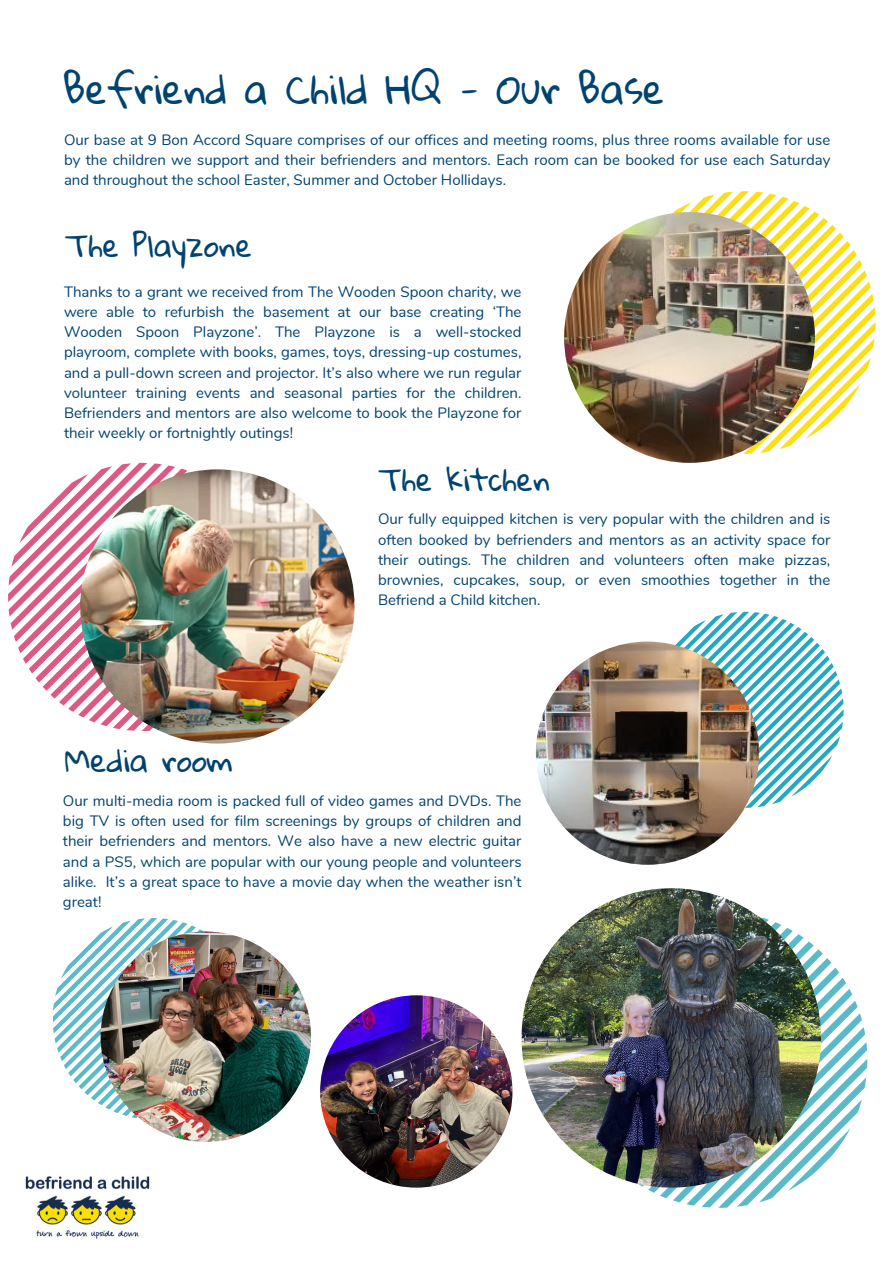
<style>
.page{position:relative;width:894px;height:1264px;background:#fff}
.page>*{position:absolute;margin:0;border:0;box-sizing:border-box;transform-origin:0 0}
.t1{font:39px "Gloria Hallelujah";color:#004370}
.t2{font:30px "Gloria Hallelujah";color:#004370}
.t3{font:15px/20.2px "Nunito";color:#004370;text-align:justify}
</style>
<div class="page">
<svg style="left:614px;top:191px;width:261px;height:263px"></svg>
<img style="left:564px;top:212px;width:250px;height:251px;border-radius:50%">
<svg style="left:674px;top:611px;width:169px;height:196px"></svg>
<img style="left:535px;top:641px;width:223px;height:223px;border-radius:50%">
<svg style="left:8px;top:463px;width:268px;height:268px"></svg>
<img style="left:80px;top:469px;width:274px;height:274px;border-radius:50%">
<svg style="left:53px;top:918px;width:199px;height:201px"></svg>
<img style="left:100px;top:931px;width:211px;height:210px;border-radius:50%">
<svg style="left:572px;top:911px;width:295px;height:296px"></svg>
<img style="left:521px;top:888px;width:299px;height:299px;border-radius:50%">
<img style="left:320px;top:995px;width:192px;height:192px;border-radius:50%">
<img style="left:25px;top:1176px;width:125px;height:63px">
<h2 class="t1" style="left:63px;top:68px;width:602px">Befriend a Child HQ - Our Base</h2>
<p class="t3" style="left:64px;top:130px;width:767px">Our base at 9 Bon Accord Square comprises of our offices and meeting rooms, plus three rooms available for use by the children we support and their befrienders and mentors. Each room can be booked for use each Saturday and throughout the school Easter, Summer and October Hollidays.</p>
<p class="t2" style="left:65px;top:229px;width:189px">The Playzone</p>
<p class="t3" style="left:64px;top:281px;width:459px">Thanks to a grant we received from The Wooden Spoon charity, we were able to refurbish the basement at our base creating ‘The Wooden Spoon Playzone’. The Playzone is a well-stocked playroom, complete with books, games, toys, dressing-up costumes, and a pull-down screen and projector. It’s also where we run regular volunteer training events and seasonal parties for the children.<br>Befrienders and mentors are also welcome to book the Playzone for their weekly or fortnightly outings!</p>
<p class="t2" style="left:378px;top:463px;width:174px">The kitchen</p>
<p class="t3" style="left:378px;top:509px;width:454px">Our fully equipped kitchen is very popular with the children and is often booked by befrienders and mentors as an activity space for their outings. The children and volunteers often make pizzas, brownies, cupcakes, soup, or even smoothies together in the Befriend a Child kitchen.</p>
<p class="t2" style="left:65px;top:744px;width:169px">Media room</p>
<p class="t3" style="left:63px;top:790px;width:460px">Our multi-media room is packed full of video games and DVDs. The big TV is often used for film screenings by groups of children and their befrienders and mentors. We also have a new electric guitar and a PS5, which are popular with our young people and volunteers alike. It’s a great space to have a movie day when the weather isn’t great!</p>
</div>
